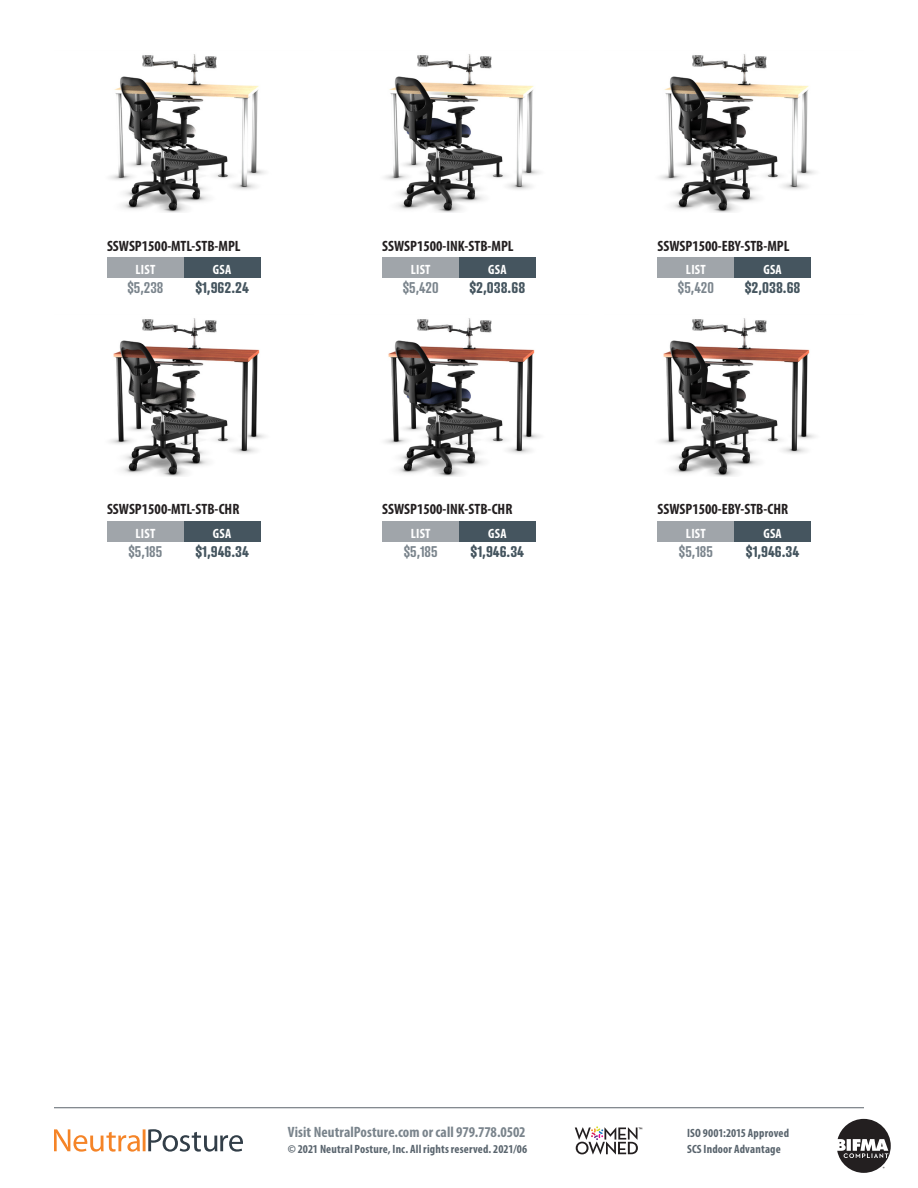
<style>
.page{position:relative;width:918px;height:1188px;background:#fff}
.page>*{position:absolute;margin:0;border:0;box-sizing:border-box;transform-origin:0 0}
.NSN_Number{font:700 condensed 15px "Myriad Pro";color:#231f20}
.Special_Pricing{font:700 15px "Atrament";color:#45555f}
.t1{font:700 condensed 15px "Myriad Pro";letter-spacing:.005em;color:#7a848c}
.List_Price{font:600 15px "Atrament";color:#7a848c}
.t2{font:700 condensed 13.5px "Myriad Pro";letter-spacing:.02em;color:#fff}
.t3{font:700 condensed 12px/15.8px "Myriad Pro";letter-spacing:.015em;color:#59646d}
.t4{font:4.65px "Neutraface 2 Text";color:#231f20}
</style>
<div class="page">
<svg style="left:54px;top:1129px;width:86px;height:23px"></svg>
<hr style="left:143px;top:1129px;width:3px;height:22px;background:#f58427">
<svg style="left:148px;top:1129px;width:95px;height:23px"></svg>
<svg style="left:575px;top:1126px;width:67px;height:28px"></svg>
<hr style="left:54px;top:1107px;width:810px;height:1px;background:#5c646c">
<svg style="left:837px;top:1119px;width:54px;height:54px"></svg>
<img style="left:110px;top:54px;width:155px;height:159px">
<img style="left:110px;top:318px;width:155px;height:159px">
<img style="left:385px;top:54px;width:155px;height:159px">
<img style="left:385px;top:318px;width:155px;height:159px">
<img style="left:660px;top:54px;width:155px;height:159px">
<img style="left:660px;top:318px;width:155px;height:159px">
<div style="left:107px;top:521px;width:77px;height:20px;background:#a0a5aa"></div>
<div style="left:184px;top:521px;width:76px;height:20px;background:#45555f"></div>
<div style="left:382px;top:521px;width:77px;height:20px;background:#a0a5aa"></div>
<div style="left:459px;top:521px;width:77px;height:20px;background:#45555f"></div>
<div style="left:658px;top:521px;width:76px;height:20px;background:#a0a5aa"></div>
<div style="left:734px;top:521px;width:77px;height:20px;background:#45555f"></div>
<div style="left:107px;top:257px;width:77px;height:21px;background:#a0a5aa"></div>
<div style="left:184px;top:257px;width:76px;height:21px;background:#45555f"></div>
<div style="left:382px;top:257px;width:77px;height:21px;background:#a0a5aa"></div>
<div style="left:459px;top:257px;width:77px;height:21px;background:#45555f"></div>
<div style="left:658px;top:257px;width:76px;height:21px;background:#a0a5aa"></div>
<div style="left:734px;top:257px;width:77px;height:21px;background:#45555f"></div>
<p class="NSN_Number" style="left:107px;top:236px;width:135px">SSWSP1500-MTL-STB-MPL</p>
<p class="NSN_Number" style="left:382px;top:236px;width:133px">SSWSP1500-INK-STB-MPL</p>
<p class="NSN_Number" style="left:658px;top:236px;width:133px">SSWSP1500-EBY-STB-MPL</p>
<p class="t2" style="left:135px;top:261px;width:21px">LIST</p>
<p class="t2" style="left:213px;top:261px;width:20px">GSA</p>
<p class="List_Price" style="left:127px;top:278px;width:38px">$5,238</p>
<p class="Special_Pricing" style="left:195px;top:278px;width:55px">$1,962.24</p>
<p class="t2" style="left:411px;top:261px;width:21px">LIST</p>
<p class="t2" style="left:488px;top:261px;width:20px">GSA</p>
<p class="List_Price" style="left:403px;top:278px;width:37px">$5,420</p>
<p class="Special_Pricing" style="left:469px;top:278px;width:57px">$2,038.68</p>
<p class="t2" style="left:686px;top:261px;width:21px">LIST</p>
<p class="t2" style="left:763px;top:261px;width:20px">GSA</p>
<p class="List_Price" style="left:678px;top:278px;width:37px">$5,420</p>
<p class="Special_Pricing" style="left:745px;top:278px;width:57px">$2,038.68</p>
<p class="NSN_Number" style="left:107px;top:500px;width:134px">SSWSP1500-MTL-STB-CHR</p>
<p class="NSN_Number" style="left:382px;top:500px;width:132px">SSWSP1500-INK-STB-CHR</p>
<p class="NSN_Number" style="left:658px;top:500px;width:132px">SSWSP1500-EBY-STB-CHR</p>
<p class="t2" style="left:135px;top:525px;width:21px">LIST</p>
<p class="t2" style="left:213px;top:525px;width:20px">GSA</p>
<p class="List_Price" style="left:128px;top:542px;width:35px">$5,185</p>
<p class="Special_Pricing" style="left:195px;top:542px;width:55px">$1,946.34</p>
<p class="t2" style="left:411px;top:525px;width:21px">LIST</p>
<p class="t2" style="left:488px;top:525px;width:20px">GSA</p>
<p class="List_Price" style="left:404px;top:542px;width:35px">$5,185</p>
<p class="Special_Pricing" style="left:471px;top:542px;width:55px">$1,946.34</p>
<p class="t2" style="left:686px;top:525px;width:21px">LIST</p>
<p class="t2" style="left:763px;top:525px;width:20px">GSA</p>
<p class="List_Price" style="left:679px;top:542px;width:35px">$5,185</p>
<p class="Special_Pricing" style="left:746px;top:542px;width:55px">$1,946.34</p>
<p class="t1" style="left:288px;top:1123px;width:239px">Visit NeutralPosture.com or call 979.778.0502</p>
<p class="t3" style="left:288px;top:1141px;width:241px">© 2021 Neutral Posture, Inc. All rights reserved. 2021/06</p>
<p class="t3" style="left:687px;top:1125px;width:103px">ISO 9001:2015 Approved<br>SCS Indoor Advantage</p>
<p class="t4" style="left:883px;top:1165px;width:3px">®</p>
</div>
